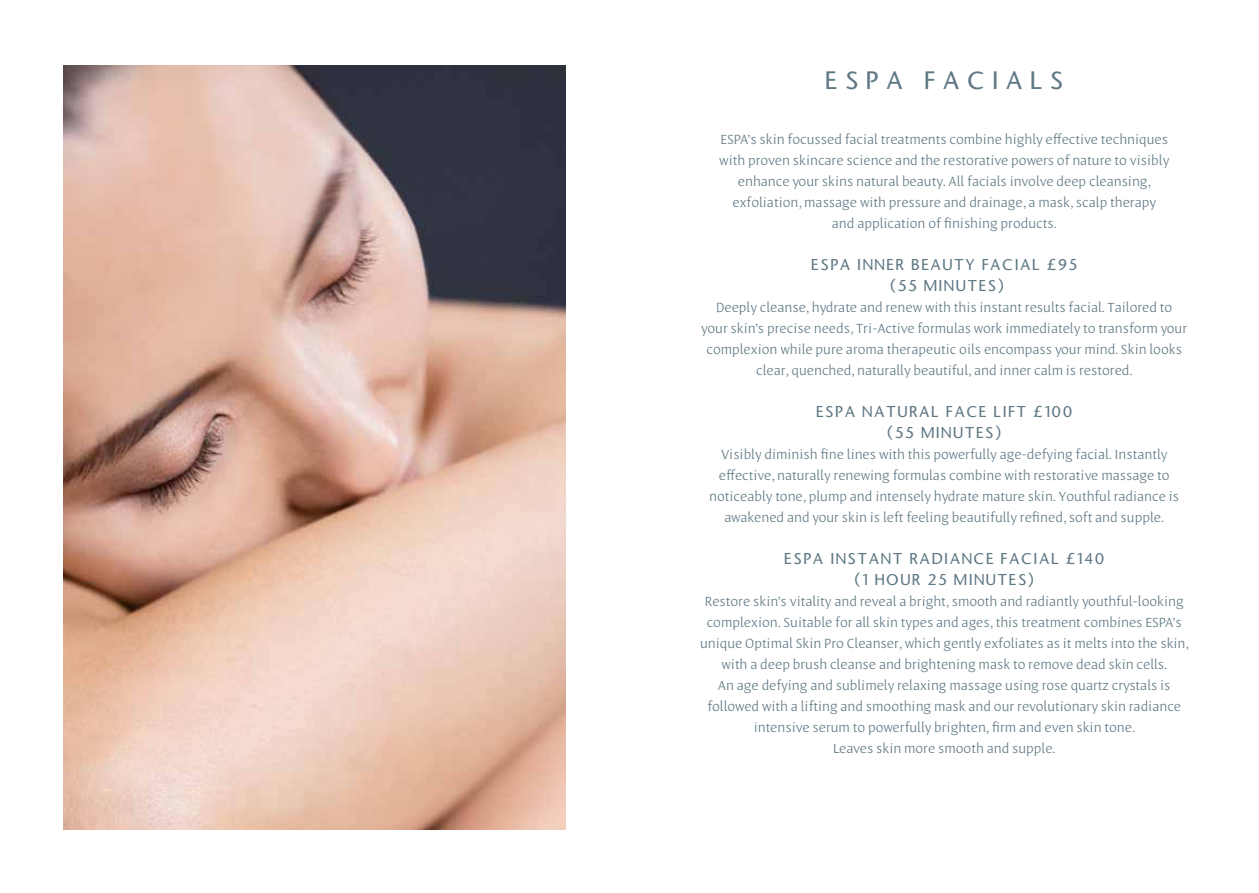
<style>
.page{position:relative;width:1259px;height:893px;background:#fff}
.page>*{position:absolute;margin:0;border:0;box-sizing:border-box;transform-origin:0 0}
.t1{font:500 24px "Stone Sans";letter-spacing:.31em;color:#5f7884}
.t2{font:300 15px/21px "Leksa Sans";color:#5f7884;text-align:center}
.t3{font:500 15px/21px "Stone Sans";letter-spacing:.1em;color:#5f7884;text-align:center}
</style>
<div class="page">
<img style="left:64px;top:65px;width:502px;height:764px">
<h1 class="t1" style="left:825px;top:65px;width:239px">ESPA FACIALS</h1>
<p class="t2" style="left:719px;top:129px;width:451px">ESPA’s skin focussed facial treatments combine highly effective techniques with proven skincare science and the restorative powers of nature to visibly enhance your skins natural beauty. All facials involve deep cleansing, exfoliation, massage with pressure and drainage, a mask, scalp therapy<br>and application of finishing products.</p>
<p class="t3" style="left:811px;top:254px;width:267px">ESPA INNER BEAUTY FACIAL £95 (55 MINUTES)</p>
<p class="t2" style="left:701px;top:297px;width:487px">Deeply cleanse, hydrate and renew with this instant results facial. Tailored to your skin’s precise needs, Tri-Active formulas work immediately to transform your complexion while pure aroma therapeutic oils encompass your mind. Skin looks clear, quenched, naturally beautiful, and inner calm is restored.</p>
<p class="t3" style="left:816px;top:401px;width:258px">ESPA NATURAL FACE LIFT £100 (55 MINUTES)</p>
<p class="t2" style="left:709px;top:444px;width:471px">Visibly diminish fine lines with this powerfully age-defying facial. Instantly effective, naturally renewing formulas combine with restorative massage to noticeably tone, plump and intensely hydrate mature skin. Youthful radiance is awakened and your skin is left feeling beautifully refined, soft and supple.</p>
<p class="t3" style="left:784px;top:548px;width:321px">ESPA INSTANT RADIANCE FACIAL £140 (1 HOUR 25 MINUTES)</p>
<p class="t2" style="left:700px;top:591px;width:490px">Restore skin’s vitality and reveal a bright, smooth and radiantly youthful-looking complexion. Suitable for all skin types and ages, this treatment combines ESPA’s unique Optimal Skin Pro Cleanser, which gently exfoliates as it melts into the skin, with a deep brush cleanse and brightening mask to remove dead skin cells.<br>An age defying and sublimely relaxing massage using rose quartz crystals is followed with a lifting and smoothing mask and our revolutionary skin radiance intensive serum to powerfully brighten, firm and even skin tone.<br>Leaves skin more smooth and supple.</p>
</div>
